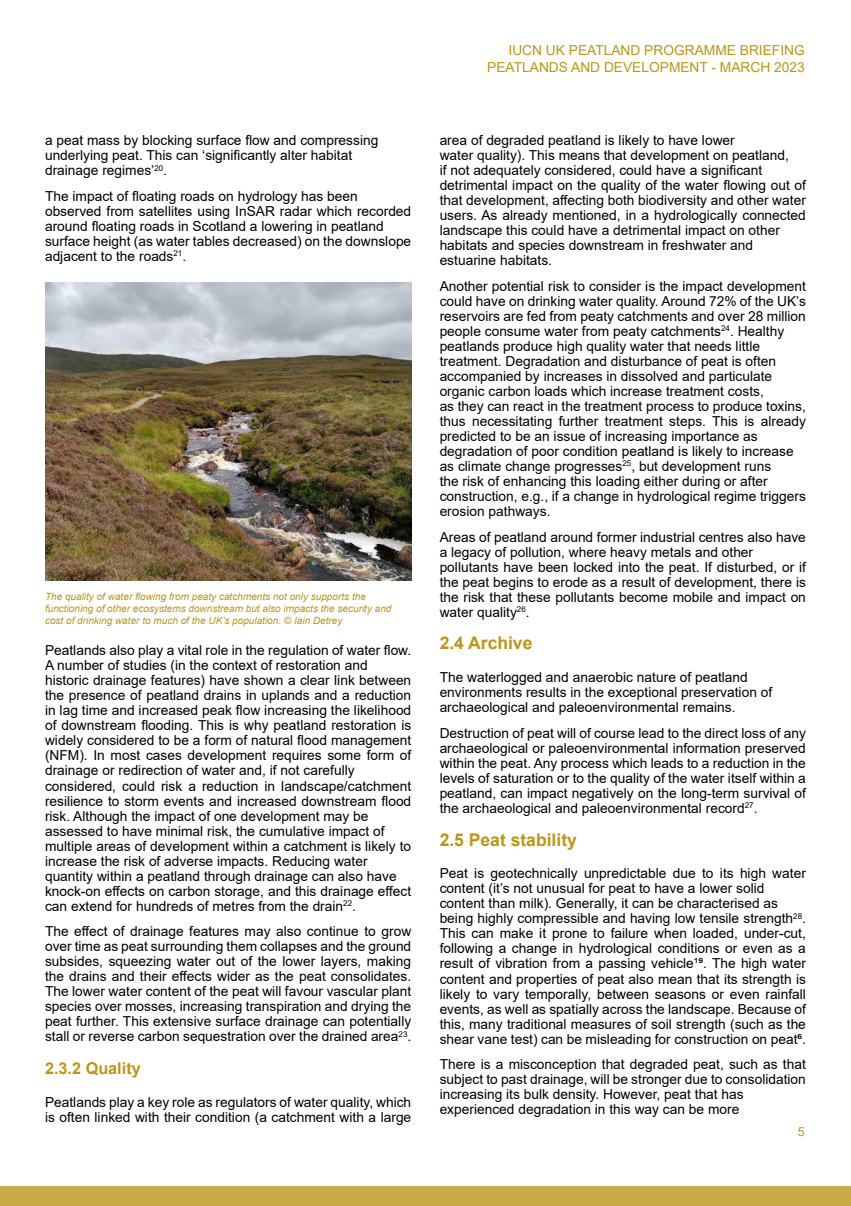
<style>
.page{position:relative;width:851px;height:1206px;background:#fff}
.page>*{position:absolute;margin:0;border:0;box-sizing:border-box;transform-origin:0 0}
.t1{font:700 17.5px "Arial";color:#bb9616}
.t2{font:700 16.25px "Arial";color:#bb9616}
.t3{font:13.75px/15px "Arial";color:#000}
.t4{font:13.75px/16.5px "Arial";color:#bb9616;text-align:right}
.t5{font:12.5px "Arial";color:#bb9616}
.t6{font:italic 10px/12px "Arial";color:#bb9616}
</style>
<div class="page">
<div style="left:0;top:1185px;width:851px;height:20px;background:#c8ab44"></div>
<img style="left:45px;top:282px;width:366px;height:298px">
<p class="t3" style="left:45px;top:133px;width:335px">a peat mass by blocking surface flow and compressing underlying peat. This can ‘significantly alter habitat drainage regimes’<sup>20</sup>.</p>
<p class="t3" style="left:45px;top:188px;width:368px">The impact of floating roads on hydrology has been observed from satellites using InSAR radar which recorded around floating roads in Scotland a lowering in peatland surface height (as water tables decreased) on the downslope adjacent to the roads<sup>21</sup>.</p>
<p class="t6" style="left:45px;top:590px;width:348px">The quality of water flowing from peaty catchments not only supports the functioning of other ecosystems downstream but also impacts the security and cost of drinking water to much of the UK’s population. © Iain Detrey</p>
<p class="t3" style="left:45px;top:642px;width:368px">Peatlands also play a vital role in the regulation of water flow.<br>A number of studies (in the context of restoration and historic drainage features) have shown a clear link between the presence of peatland drains in uplands and a reduction in lag time and increased peak flow increasing the likelihood of downstream flooding. This is why peatland restoration is widely considered to be a form of natural flood management (NFM). In most cases development requires some form of drainage or redirection of water and, if not carefully considered, could risk a reduction in landscape/catchment resilience to storm events and increased downstream flood risk. Although the impact of one development may be assessed to have minimal risk, the cumulative impact of multiple areas of development within a catchment is likely to increase the risk of adverse impacts. Reducing water quantity within a peatland through drainage can also have knock-on effects on carbon storage, and this drainage effect can extend for hundreds of metres from the drain<sup>22</sup>.</p>
<p class="t3" style="left:45px;top:923px;width:368px;text-align:justify">The effect of drainage features may also continue to grow over time as peat surrounding them collapses and the ground subsides, squeezing water out of the lower layers, making the drains and their effects wider as the peat consolidates.<br>The lower water content of the peat will favour vascular plant species over mosses, increasing transpiration and drying the peat further. This extensive surface drainage can potentially stall or reverse carbon sequestration over the drained area<sup>23</sup>.</p>
<p class="t2" style="left:45px;top:1056px;width:97px">2.3.2 Quality</p>
<p class="t3" style="left:45px;top:1094px;width:368px">Peatlands play a key role as regulators of water quality, which is often linked with their condition (a catchment with a large</p>
<p class="t4" style="left:487px;top:42px;width:319px">IUCN UK PEATLAND PROGRAMME BRIEFING<br>PEATLANDS AND DEVELOPMENT - MARCH 2023</p>
<p class="t3" style="left:439px;top:133px;width:368px">area of degraded peatland is likely to have lower<br>water quality). This means that development on peatland,<br>if not adequately considered, could have a significant detrimental impact on the quality of the water flowing out of that development, affecting both biodiversity and other water users. As already mentioned, in a hydrologically connected landscape this could have a detrimental impact on other habitats and species downstream in freshwater and estuarine habitats.</p>
<p class="t3" style="left:439px;top:278px;width:368px">Another potential risk to consider is the impact development could have on drinking water quality. Around 72% of the UK’s reservoirs are fed from peaty catchments and over 28 million people consume water from peaty catchments<sup>24</sup>. Healthy peatlands produce high quality water that needs little treatment. Degradation and disturbance of peat is often accompanied by increases in dissolved and particulate organic carbon loads which increase treatment costs,<br>as they can react in the treatment process to produce toxins, thus necessitating further treatment steps. This is already predicted to be an issue of increasing importance as degradation of poor condition peatland is likely to increase as climate change progresses<sup>25</sup>, but development runs<br>the risk of enhancing this loading either during or after construction, e.g., if a change in hydrological regime triggers erosion pathways.</p>
<p class="t3" style="left:439px;top:529px;width:368px">Areas of peatland around former industrial centres also have a legacy of pollution, where heavy metals and other pollutants have been locked into the peat. If disturbed, or if the peat begins to erode as a result of development, there is the risk that these pollutants become mobile and impact on water quality<sup>26</sup>.</p>
<p class="t1" style="left:439px;top:631px;width:94px">2.4 Archive</p>
<p class="t3" style="left:439px;top:669px;width:334px">The waterlogged and anaerobic nature of peatland environments results in the exceptional preservation of archaeological and paleoenvironmental remains.</p>
<p class="t3" style="left:439px;top:725px;width:368px;text-align:justify">Destruction of peat will of course lead to the direct loss of any archaeological or paleoenvironmental information preserved within the peat. Any process which leads to a reduction in the levels of saturation or to the quality of the water itself within a peatland, can impact negatively on the long-term survival of the archaeological and paleoenvironmental record<sup>27</sup>.</p>
<p class="t1" style="left:439px;top:827px;width:139px">2.5 Peat stability</p>
<p class="t3" style="left:439px;top:865px;width:368px">Peat is geotechnically unpredictable due to its high water content (it’s not unusual for peat to have a lower solid content than milk). Generally, it can be characterised as being highly compressible and having low tensile strength<sup>28</sup>.<br>This can make it prone to failure when loaded, under-cut, following a change in hydrological conditions or even as a result of vibration from a passing vehicle¹⁹. The high water content and properties of peat also mean that its strength is likely to vary temporally, between seasons or even rainfall events, as well as spatially across the landscape. Because of this, many traditional measures of soil strength (such as the shear vane test) can be misleading for construction on peat⁶.</p>
<p class="t3" style="left:439px;top:1056px;width:368px">There is a misconception that degraded peat, such as that subject to past drainage, will be stronger due to consolidation increasing its bulk density. However, peat that has experienced degradation in this way can be more</p>
<p class="t5" style="left:797px;top:1122px;width:8px">5</p>
</div>
